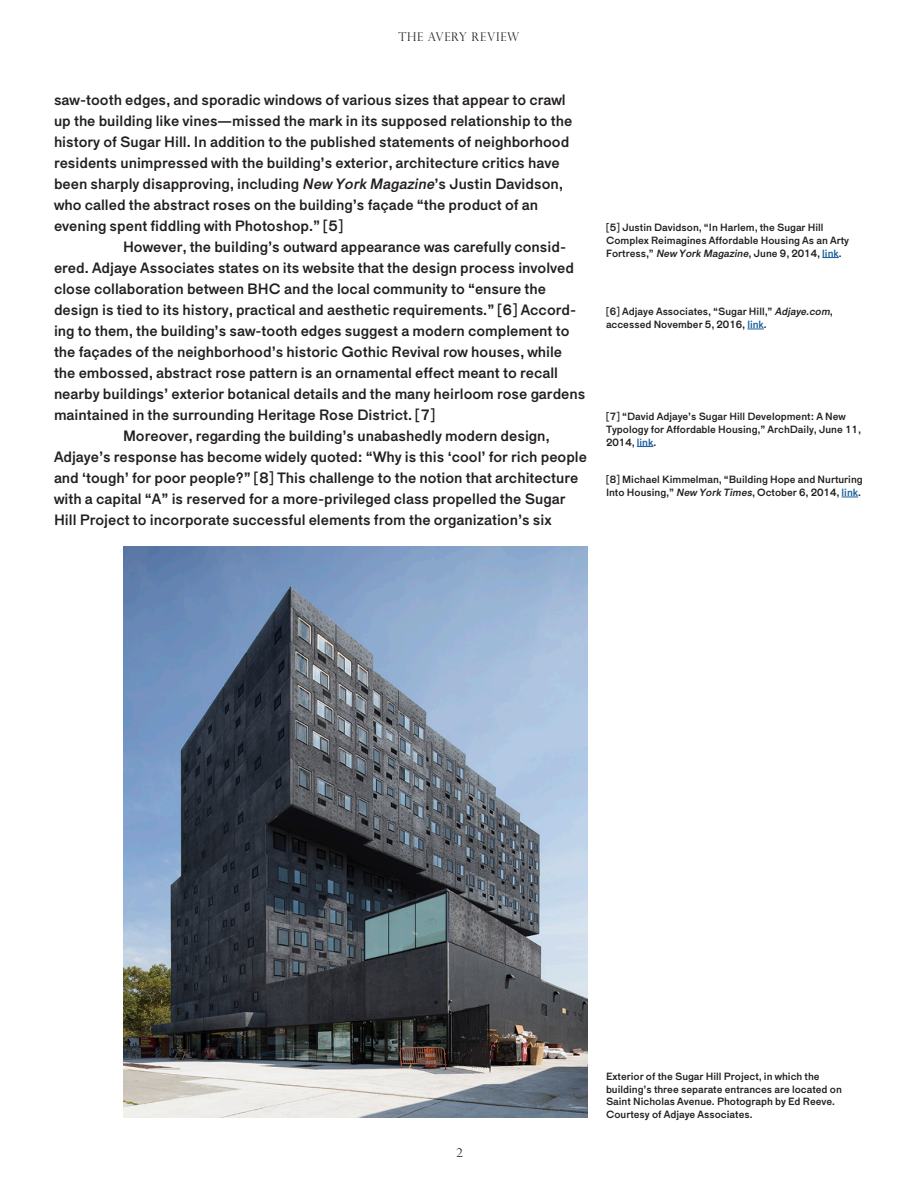
<style>
.page{position:relative;width:918px;height:1188px;background:#fff}
.page>*{position:absolute;margin:0;border:0;box-sizing:border-box;transform-origin:0 0}
.Main_Paragraph{font:15px/21px "Maria Pro";color:#231f20}
.t1{font:300 12px "Perpetua Titling MT Std";letter-spacing:.06em;color:#231f20}
.Footnotes{font:10.5px/12.6px "Maria Pro";color:#231f20}
.Captions{font:10.5px/12.6px "Maria Pro";color:#231f20}
.s1{font-style:italic}
.s2{color:#175d9e}
</style>
<div class="page">
<img style="left:123px;top:546px;width:465px;height:572px">
<svg style="left:822px;top:257px;width:17px;height:1px"></svg>
<svg style="left:747px;top:329px;width:17px;height:1px"></svg>
<svg style="left:637px;top:446px;width:16px;height:1px"></svg>
<svg style="left:842px;top:497px;width:16px;height:1px"></svg>
<p class="t1" style="left:399px;top:30px;width:122px">THE AVERY REVIEW</p>
<p class="Main_Paragraph" style="left:54px;top:90px;width:520px">saw-tooth edges, and sporadic windows of various sizes that appear to crawl up the building like vines—missed the mark in its supposed relationship to the history of Sugar Hill. In addition to the published statements of neighborhood residents unimpressed with the building’s exterior, architecture critics have been sharply disapproving, including <span class="s1">New York Magazine</span>’s Justin Davidson, who called the abstract roses on the building’s façade “the product of an evening spent fiddling with Photoshop.” [5]</p>
<p class="Main_Paragraph" style="left:54px;top:237px;width:533px;text-indent:69px">However, the building’s outward appearance was carefully consid&shy;ered. Adjaye Associates states on its website that the design process involved close collaboration between BHC and the local community to “ensure the design is tied to its history, practical and aesthetic requirements.” [6] Accord&shy;ing to them, the building’s saw-tooth edges suggest a modern complement to the façades of the neighborhood’s historic Gothic Revival row houses, while the embossed, abstract rose pattern is an ornamental effect meant to recall nearby buildings’ exterior botanical details and the many heirloom rose gardens maintained in the surrounding Heritage Rose District. [7]</p>
<p class="Main_Paragraph" style="left:54px;top:426px;width:535px;text-indent:69px">Moreover, regarding the building’s unabashedly modern design, Adjaye’s response has become widely quoted: “Why is this ‘cool’ for rich people and ‘tough’ for poor people?” [8] This challenge to the notion that architecture with a capital “A” is reserved for a more-privileged class propelled the Sugar Hill Project to incorporate successful elements from the organization’s six</p>
<p class="Footnotes" style="left:606px;top:221px;width:245px">[5] Justin Davidson, “In Harlem, the Sugar Hill<br>Complex Reimagines Affordable Housing As an Arty<br>Fortress,” <span class="s1">New York Magazine</span>, June 9, 2014, <span class="s2">link</span>. ↩</p>
<p class="Footnotes" style="left:606px;top:305px;width:228px">[6] Adjaye Associates, “Sugar Hill,” <span class="s1">Adjaye.com</span>, accessed November 5, 2016, <span class="s2">link</span>. ↩</p>
<p class="Footnotes" style="left:606px;top:410px;width:256px">[7] “David Adjaye’s Sugar Hill Development: A New<br>Typology for Affordable Housing,” ArchDaily, June 11,<br>2014, <span class="s2">link</span>. ↩</p>
<p class="Footnotes" style="left:606px;top:473px;width:259px">[8] Michael Kimmelman, “Building Hope and Nurturing<br>Into Housing,” <span class="s1">New York Times</span>, October 6, 2014, <span class="s2">link</span>. ↩</p>
<p class="t1" style="left:456px;top:1146px;width:8px">2</p>
<p class="Captions" style="left:606px;top:1070px;width:237px">Exterior of the Sugar Hill Project, in which the building’s three separate entrances are located on Saint Nicholas Avenue. Photograph by Ed Reeve.<br>Courtesy of Adjaye Associates.</p>
</div>
